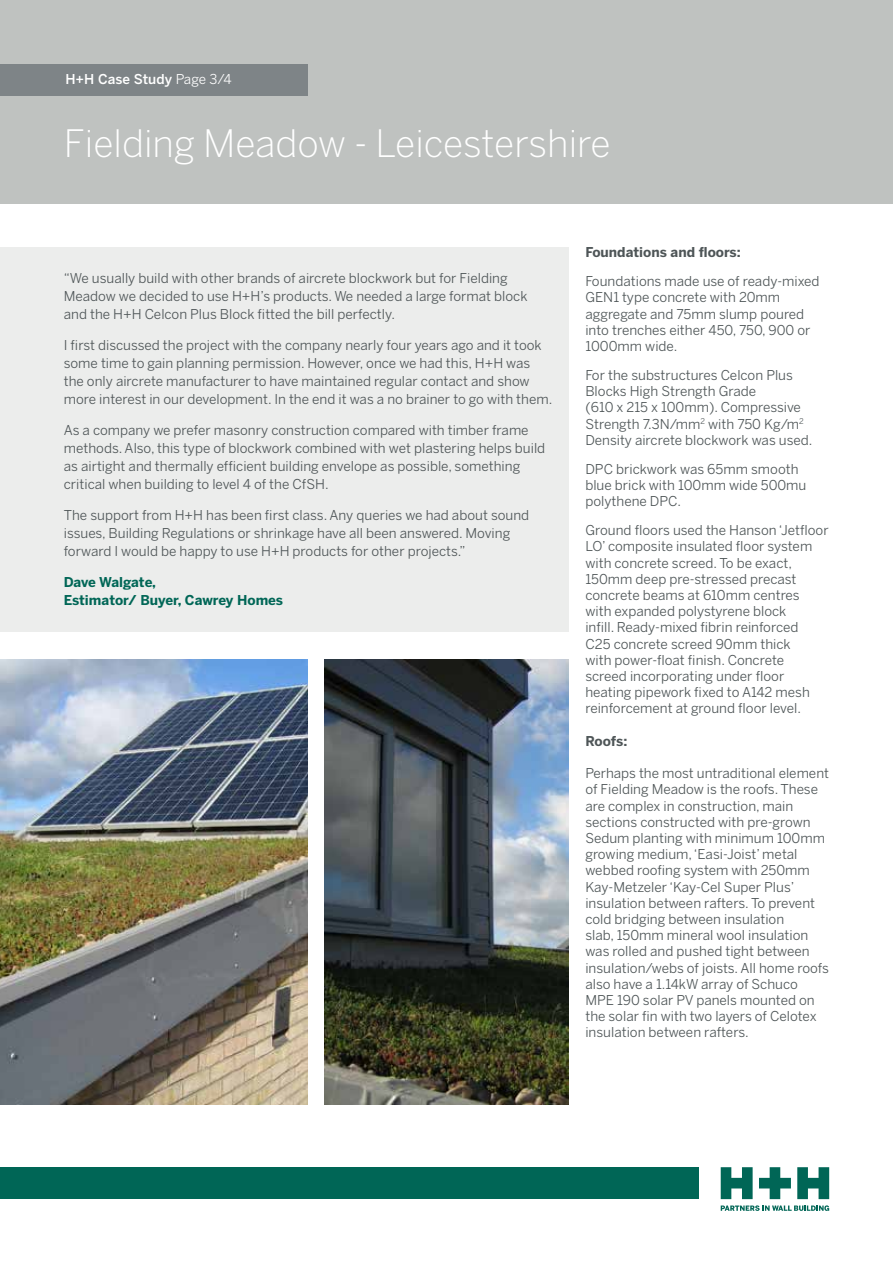
<style>
.page{position:relative;width:893px;height:1263px;background:#fff}
.page>*{position:absolute;margin:0;border:0;box-sizing:border-box;transform-origin:0 0}
.t1{font:300 37.5px "Benton Sans";color:#fff}
.t2{font:13.5px/16.2px "Benton Sans";color:#4e5557}
.t3{font:700 13.5px/18px "Benton Sans";color:#006656}
.t4{font:700 13.5px "Benton Sans";color:#4e5557}
.t5{font:500 13.5px "Benton Sans";color:#fff}
.s1{font-weight:400}
</style>
<div class="page">
<div style="left:0;top:0;width:893px;height:204px;background:#bfc2c0"></div>
<div style="left:0;top:64px;width:308px;height:31px;background:#7e8487"></div>
<div style="left:0;top:1168px;width:699px;height:31px;background:#006656"></div>
<svg style="left:721px;top:1205px;width:108px;height:6px"></svg>
<svg style="left:721px;top:1167px;width:32px;height:32px"></svg>
<svg style="left:797px;top:1167px;width:32px;height:32px"></svg>
<svg style="left:759px;top:1167px;width:32px;height:32px"></svg>
<div style="left:0;top:247px;width:568px;height:384px;background:#ecedec"></div>
<img style="left:0;top:659px;width:308px;height:445px">
<img style="left:325px;top:659px;width:243px;height:445px">
<p class="t5" style="left:65px;top:71px;width:168px">H+H Case Study <span class="s1">Page 3/4</span></p>
<h1 class="t1" style="left:64px;top:122px;width:549px">Fielding Meadow - Leicestershire</h1>
<p class="t2" style="left:64px;top:269px;width:465px;line-height:18px">“We usually build with other brands of aircrete blockwork but for Fielding<br>Meadow we decided to use H+H’s products. We needed a large format block and the H+H Celcon Plus Block fitted the bill perfectly.</p>
<p class="t2" style="left:64px;top:336px;width:490px;line-height:18px">I first discussed the project with the company nearly four years ago and it took some time to gain planning permission. However, once we had this, H+H was the only aircrete manufacturer to have maintained regular contact and show more interest in our development. In the end it was a no brainer to go with them.</p>
<p class="t2" style="left:64px;top:421px;width:483px;line-height:18px">As a company we prefer masonry construction compared with timber frame methods. Also, this type of blockwork combined with wet plastering helps build as airtight and thermally efficient building envelope as possible, something critical when building to level 4 of the CfSH.</p>
<p class="t2" style="left:64px;top:506px;width:467px;line-height:18px">The support from H+H has been first class. Any queries we had about sound issues, Building Regulations or shrinkage have all been answered. Moving forward I would be happy to use H+H products for other projects.”</p>
<p class="t3" style="left:64px;top:572px;width:221px">Dave Walgate,<br>Estimator/ Buyer, Cawrey Homes</p>
<p class="t4" style="left:585px;top:244px;width:157px">Foundations and floors:</p>
<p class="t2" style="left:585px;top:273px;width:236px">Foundations made use of ready-mixed<br>GEN1 type concrete with 20mm aggregate and 75mm slump poured into trenches either 450, 750, 900 or<br>1000mm wide.</p>
<p class="t2" style="left:585px;top:367px;width:229px">For the substructures Celcon Plus<br>Blocks High Strength Grade<br>(610 x 215 x 100mm). Compressive<br>Strength 7.3N/mm<sup>2</sup> with 750 Kg/m<sup>2<br></sup>Density aircrete blockwork was used.</p>
<p class="t2" style="left:585px;top:461px;width:223px">DPC brickwork was 65mm smooth blue brick with 100mm wide 500mu polythene DPC.</p>
<p class="t2" style="left:585px;top:522px;width:245px">Ground floors used the Hanson ‘Jetfloor LO’ composite insulated floor system with concrete screed. To be exact, 150mm deep pre-stressed precast concrete beams at 610mm centres with expanded polystyrene block<br>infill. Ready-mixed fibrin reinforced<br>C25 concrete screed 90mm thick<br>with power-float finish. Concrete screed incorporating under floor heating pipework fixed to A142 mesh reinforcement at ground floor level.</p>
<p class="t4" style="left:585px;top:733px;width:43px">Roofs:</p>
<p class="t2" style="left:585px;top:765px;width:245px">Perhaps the most untraditional element of Fielding Meadow is the roofs. These are complex in construction, main sections constructed with pre-grown Sedum planting with minimum 100mm growing medium, ‘Easi-Joist’ metal webbed roofing system with 250mm Kay-Metzeler ‘Kay-Cel Super Plus’ insulation between rafters. To prevent cold bridging between insulation<br>slab, 150mm mineral wool insulation was rolled and pushed tight between insulation/webs of joists. All home roofs also have a 1.14kW array of Schuco MPE 190 solar PV panels mounted on the solar fin with two layers of Celotex insulation between rafters.</p>
</div>
